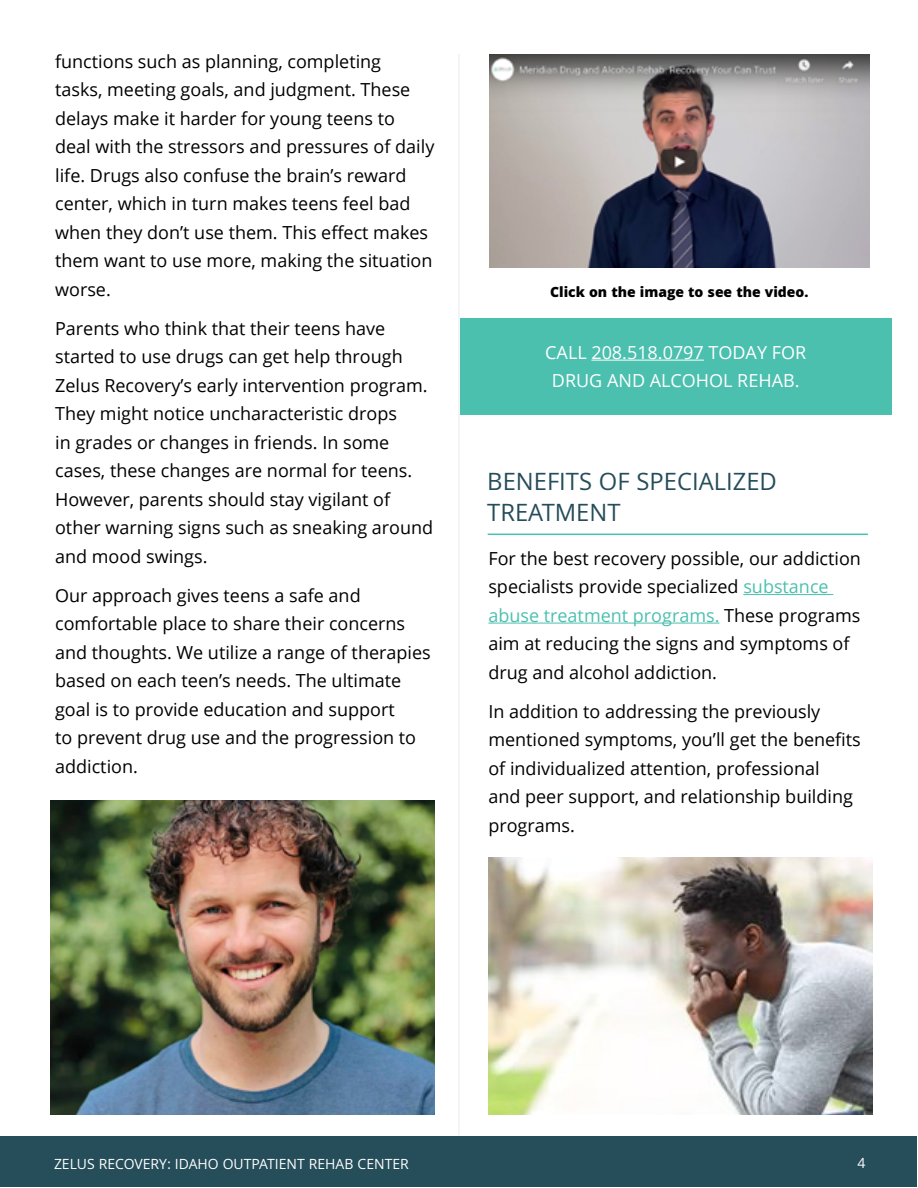
<style>
.page{position:relative;width:918px;height:1188px;background:#fff}
.page>*{position:absolute;margin:0;border:0;box-sizing:border-box;transform-origin:0 0}
.t1{font:25.5px/30.6px "Khula";color:#254d5a}
.t2{font:18px/28.5px "Open Sans";color:#000}
.t3{font:18px/28.5px "Open Sans";color:#fff;text-align:center}
.t4{font:15px "Khula";color:#fff}
.t5{font:800 15px "Khula";color:#000}
.s1{color:#4bc0af}
</style>
<div class="page">
<div style="left:1px;top:1136px;width:916px;height:51px;background:#254d5a"></div>
<hr style="left:458px;top:54px;width:2px;height:1082px;background:#000">
<hr style="left:488px;top:534px;width:380px;height:1px;background:#4bc0af">
<hr style="left:743px;top:594px;width:90px;height:1px;background:#4bc0af">
<hr style="left:488px;top:623px;width:232px;height:1px;background:#4bc0af">
<img style="left:51px;top:801px;width:384px;height:314px">
<img style="left:488px;top:857px;width:384px;height:258px">
<div style="left:460px;top:318px;width:432px;height:96px;background:#4bc0af"></div>
<hr style="left:591px;top:360px;width:113px;height:1px;background:#fff">
<img style="left:489px;top:54px;width:380px;height:214px">
<p class="t2" style="left:55px;top:47px;width:381px">functions such as planning, completing<br>tasks, meeting goals, and judgment. These delays make it harder for young teens to deal with the stressors and pressures of daily life. Drugs also confuse the brain’s reward center, which in turn makes teens feel bad when they don’t use them. This effect makes them want to use more, making the situation worse.</p>
<p class="t2" style="left:55px;top:313px;width:380px">Parents who think that their teens have started to use drugs can get help through Zelus Recovery’s early intervention program.<br>They might notice uncharacteristic drops<br>in grades or changes in friends. In some cases, these changes are normal for teens.<br>However, parents should stay vigilant of other warning signs such as sneaking around and mood swings.</p>
<p class="t2" style="left:55px;top:580px;width:377px">Our approach gives teens a safe and comfortable place to share their concerns and thoughts. We utilize a range of therapies based on each teen’s needs. The ultimate goal is to provide education and support<br>to prevent drug use and the progression to addiction.</p>
<p class="t5" style="left:550px;top:283px;width:260px">Click on the image to see the video.</p>
<p class="t3" style="left:545px;top:338px;width:262px">CALL 208.518.0797 TODAY FOR<br>DRUG AND ALCOHOL REHAB.</p>
<h1 class="t1" style="left:487px;top:466px;width:291px">BENEFITS OF SPECIALIZED<br>TREATMENT</h1>
<p class="t2" style="left:488px;top:543px;width:374px">For the best recovery possible, our addiction specialists provide specialized <span class="s1">substance abuse treatment programs.</span> These programs aim at reducing the signs and symptoms of drug and alcohol addiction.</p>
<p class="t2" style="left:488px;top:696px;width:374px">In addition to addressing the previously mentioned symptoms, you’ll get the benefits of individualized attention, professional<br>and peer support, and relationship building programs.</p>
<p class="t4" style="left:54px;top:1155px;width:356px">ZELUS RECOVERY: IDAHO OUTPATIENT REHAB CENTER</p>
<p class="t4" style="left:858px;top:1154px;width:9px">4</p>
</div>
